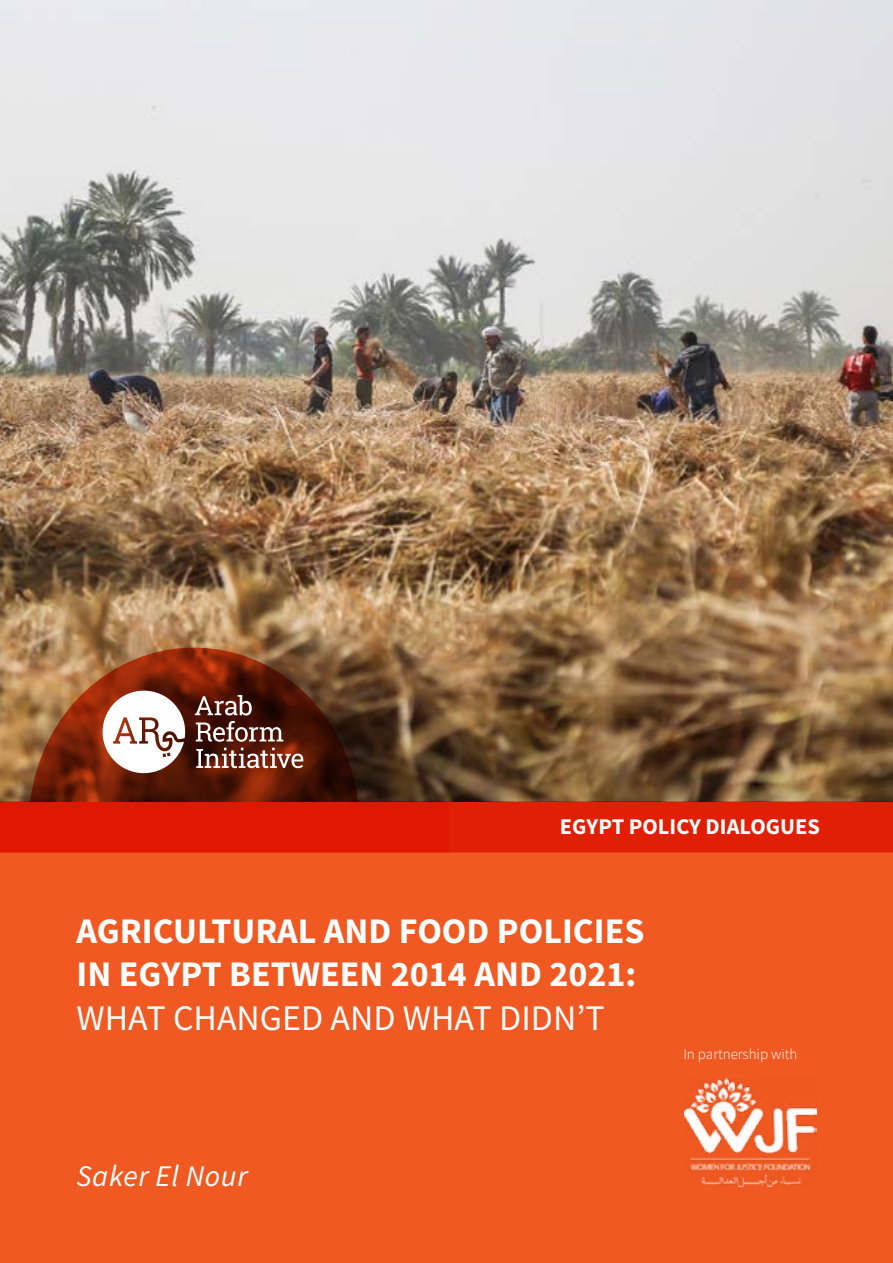
<style>
.page{position:relative;width:893px;height:1263px;background:#fff}
.page>*{position:absolute;margin:0;border:0;box-sizing:border-box;transform-origin:0 0}
.t1{font:700 36px/43.5px "Source Sans Pro";color:#fff}
.t2{font:36px "Source Sans Pro";color:#fff}
.t3{font:italic 30px "Source Sans Pro";letter-spacing:.02em;color:#fff}
.t4{font:700 22.5px "Source Sans Pro";color:#fff}
.t5{font:300 15px "Source Sans Pro";color:#fff}
</style>
<div class="page">
<img style="left:0;top:0;width:893px;height:648px">
<div style="left:0;top:802px;width:893px;height:461px;background:#f05921"></div>
<svg style="left:0;top:648px;width:893px;height:204px"></svg>
<svg style="left:103px;top:691px;width:82px;height:82px"></svg>
<svg style="left:195px;top:695px;width:57px;height:20px"></svg>
<svg style="left:196px;top:721px;width:87px;height:21px"></svg>
<svg style="left:196px;top:748px;width:107px;height:20px"></svg>
<img style="left:685px;top:1078px;width:131px;height:108px">
<p class="t4" style="left:560px;top:812px;width:262px">EGYPT POLICY DIALOGUES</p>
<p class="t1" style="left:77px;top:910px;width:569px">AGRICULTURAL AND FOOD POLICIES<br>IN EGYPT BETWEEN 2014 AND 2021:</p>
<p class="t2" style="left:77px;top:995px;width:530px">WHAT CHANGED AND WHAT DIDN T’</p>
<p class="t3" style="left:77px;top:1158px;width:173px">Saker El Nour</p>
<p class="t5" style="left:683px;top:1044px;width:116px">In partnership with</p>
</div>
